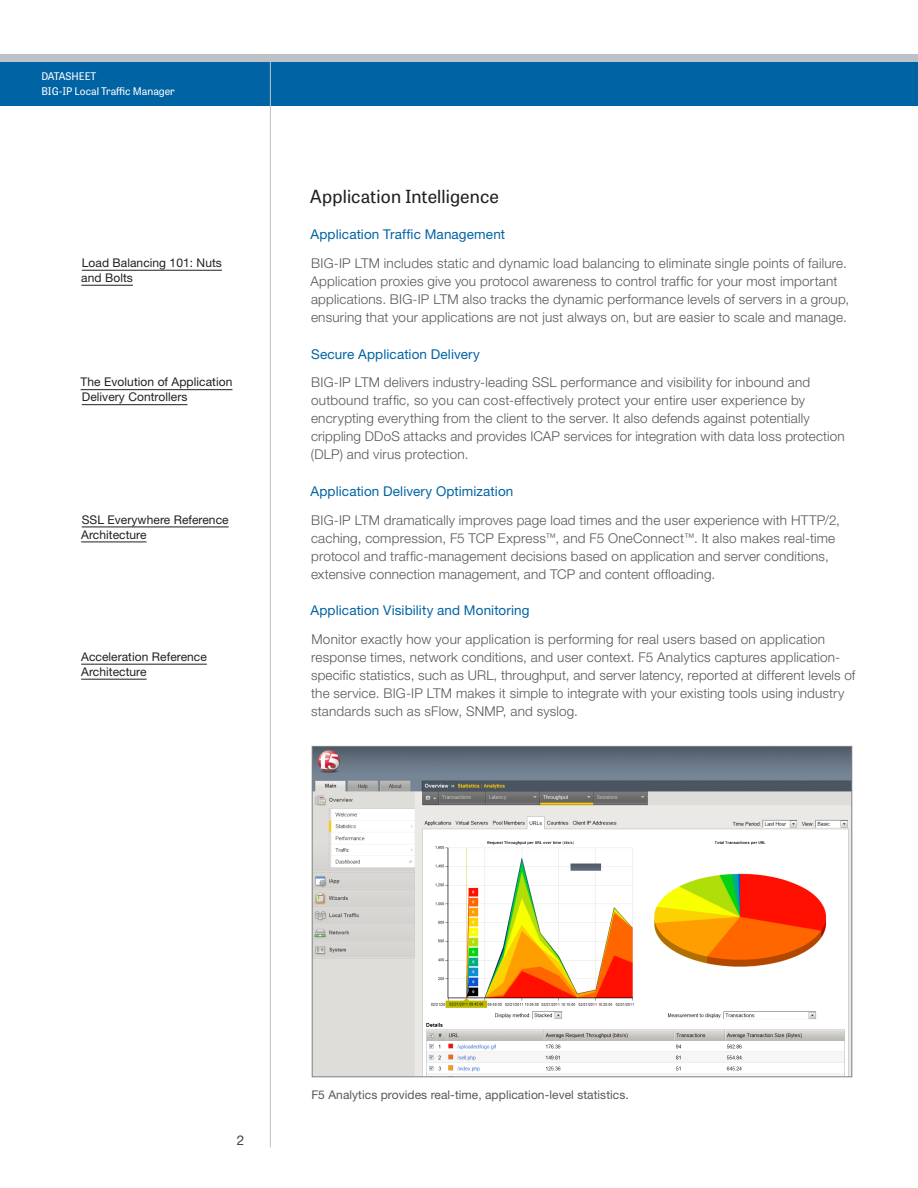
<style>
.page{position:relative;width:918px;height:1188px;background:#fff}
.page>*{position:absolute;margin:0;border:0;box-sizing:border-box;transform-origin:0 0}
.DS_subhead_black{font:18px "Tablet Gothic";letter-spacing:.01em;color:#231f20}
.DS_body_copy{font:300 13.5px/18px "Helvetica Neue LT Std";letter-spacing:.015em;color:#57585a}
.DS_sub_subhead_blue{font:13.5px "Helvetica Neue LT Std";letter-spacing:.01em;color:#0063a4}
.t1{font:13.5px "Helvetica Neue LT Std";color:#3e444f}
.WP-Image_Description{font:12px/15px "Helvetica Neue LT Std";letter-spacing:.005em;color:#231f20}
.WP-Image_Description-2{font:12px "Helvetica Neue LT Std";letter-spacing:.005em;color:#57585a}
.t2{font:10.5px/15px "Tablet Gothic";color:#fff}
</style>
<div class="page">
<hr style="left:270px;top:105px;width:1px;height:1043px;background:#bdc1c8">
<div style="left:0;top:56px;width:918px;height:50px;background:#0063a4"></div>
<div style="left:0;top:54px;width:918px;height:7px;background:#bdc1c8"></div>
<hr style="left:270px;top:54px;width:1px;height:52px;background:#bdc1c8">
<img style="left:314px;top:748px;width:536px;height:327px">
<hr style="left:82px;top:270px;width:140px;height:1px;background:#231f20">
<hr style="left:81px;top:285px;width:52px;height:1px;background:#231f20">
<hr style="left:82px;top:527px;width:147px;height:1px;background:#231f20">
<hr style="left:81px;top:542px;width:66px;height:1px;background:#231f20">
<hr style="left:81px;top:389px;width:151px;height:1px;background:#231f20">
<hr style="left:82px;top:404px;width:105px;height:1px;background:#231f20">
<hr style="left:81px;top:664px;width:126px;height:1px;background:#231f20">
<hr style="left:81px;top:679px;width:66px;height:1px;background:#231f20">
<p class="t2" style="left:41px;top:68px;width:135px">DATASHEET<br>BIG-IP Local Traffic Manager</p>
<p class="WP-Image_Description" style="left:81px;top:255px;width:142px">Load Balancing 101: Nuts and Bolts</p>
<p class="WP-Image_Description" style="left:81px;top:374px;width:153px">The Evolution of Application<br>Delivery Controllers</p>
<p class="WP-Image_Description" style="left:81px;top:512px;width:149px">SSL Everywhere Reference<br>Architecture</p>
<p class="WP-Image_Description" style="left:81px;top:649px;width:127px">Acceleration Reference<br>Architecture</p>
<p class="DS_subhead_black" style="left:310px;top:184px;width:190px">Application Intelligence</p>
<p class="DS_sub_subhead_blue" style="left:310px;top:226px;width:196px">Application Traffic Management</p>
<p class="DS_body_copy" style="left:310px;top:254px;width:540px">BIG-IP LTM includes static and dynamic load balancing to eliminate single points of failure.<br>Application proxies give you protocol awareness to control traffic for your most important applications. BIG-IP LTM also tracks the dynamic performance levels of servers in a group, ensuring that your applications are not just always on, but are easier to scale and manage.</p>
<p class="DS_sub_subhead_blue" style="left:311px;top:346px;width:170px">Secure Application Delivery</p>
<p class="DS_body_copy" style="left:311px;top:373px;width:535px">BIG-IP LTM delivers industry-leading SSL performance and visibility for inbound and outbound traffic, so you can cost-effectively protect your entire user experience by encrypting everything from the client to the server. It also defends against potentially crippling DDoS attacks and provides ICAP services for integration with data loss protection (DLP) and virus protection.</p>
<p class="DS_sub_subhead_blue" style="left:310px;top:483px;width:204px">Application Delivery Optimization</p>
<p class="DS_body_copy" style="left:311px;top:511px;width:530px">BIG-IP LTM dramatically improves page load times and the user experience with HTTP/2, caching, compression, F5 TCP Express<sup>™</sup>, and F5 OneConnect<sup>™</sup>. It also makes real-time protocol and traffic-management decisions based on application and server conditions, extensive connection management, and TCP and content offloading.</p>
<p class="DS_sub_subhead_blue" style="left:310px;top:603px;width:221px">Application Visibility and Monitoring</p>
<p class="DS_body_copy" style="left:311px;top:630px;width:546px">Monitor exactly how your application is performing for real users based on application response times, network conditions, and user context. F5 Analytics captures application&shy;specific statistics, such as URL, throughput, and server latency, reported at different levels of the service. BIG-IP LTM makes it simple to integrate with your existing tools using industry standards such as sFlow, SNMP, and syslog.</p>
<p class="t1" style="left:237px;top:1132px;width:9px">2</p>
<p class="WP-Image_Description-2" style="left:311px;top:1087px;width:319px">F5 Analytics provides real-time, application-level statistics.</p>
</div>
